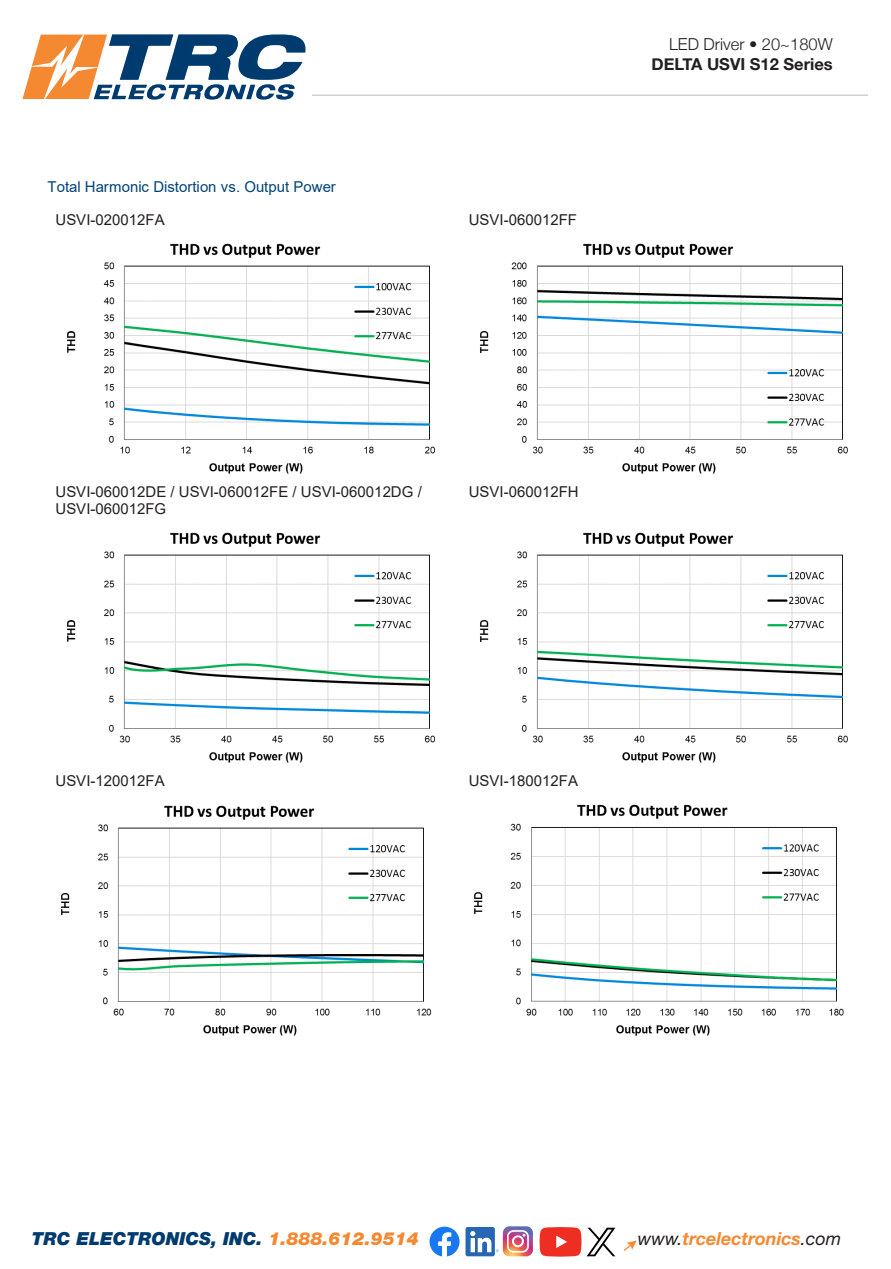
<style>
.page{position:relative;width:891px;height:1269px;background:#fff}
.page>*{position:absolute;margin:0;border:0;box-sizing:border-box;transform-origin:0 0}
.t1{font:italic 900 18px "Helvetica Neue LT Std";color:#003b70}
.t2{font:italic 700 18px "Helvetica Neue LT Std";color:#f58932}
.t3{font:700 16.5px "Helvetica Neue";color:#231f20}
.t4{font:300 16.5px "Helvetica Neue";color:#231f20}
.t5{font:15px/17.2px "Arial";color:#231f20}
.t6{font:15px "Arial";color:#004379}
.s1{color:#f58932}
.s2{font-weight:400;color:#231f20}
</style>
<div class="page">
<hr style="left:312px;top:94px;width:556px;height:2px;background:#d3d0ce">
<svg style="left:624px;top:1240px;width:13px;height:11px"></svg>
<svg style="left:22px;top:34px;width:284px;height:66px"></svg>
<svg style="left:430px;top:1227px;width:30px;height:30px"></svg>
<div style="left:466px;top:1227px;width:29px;height:29px;background:#2567b3;border-radius:2px"></div>
<svg style="left:470px;top:1226px;width:63px;height:30px"></svg>
<svg style="left:540px;top:1227px;width:75px;height:30px"></svg>
<img style="left:67px;top:243px;width:368px;height:231px">
<img style="left:480px;top:243px;width:368px;height:231px">
<img style="left:67px;top:532px;width:368px;height:231px">
<img style="left:480px;top:532px;width:368px;height:231px">
<img style="left:61px;top:805px;width:371px;height:231px">
<img style="left:474px;top:804px;width:370px;height:232px">
<p class="t6" style="left:47px;top:177px;width:290px">Total Harmonic Distortion vs. Output Power</p>
<p class="t5" style="left:56px;top:211px;width:111px">USVI-020012FA</p>
<p class="t5" style="left:469px;top:211px;width:110px">USVI-060012FF</p>
<p class="t4" style="left:669px;top:31px;width:165px">LED Driver • 20~180W</p>
<p class="t3" style="left:651px;top:51px;width:183px">DELTA USVI S12 Series</p>
<p class="t5" style="left:56px;top:483px;width:368px">USVI-060012DE / USVI-060012FE / USVI-060012DG /<br>USVI-060012FG</p>
<p class="t5" style="left:469px;top:483px;width:111px">USVI-060012FH</p>
<p class="t5" style="left:56px;top:772px;width:111px">USVI-120012FA</p>
<p class="t5" style="left:469px;top:772px;width:111px">USVI-180012FA</p>
<p class="t1" style="left:32px;top:1227px;width:388px">TRC ELECTRONICS, INC. <span class="s1">1.888.612.9514</span></p>
<p class="t2" style="left:638px;top:1227px;width:205px"><span class="s2">www.</span>trcelectronics<span class="s2">.com</span></p>
</div>
